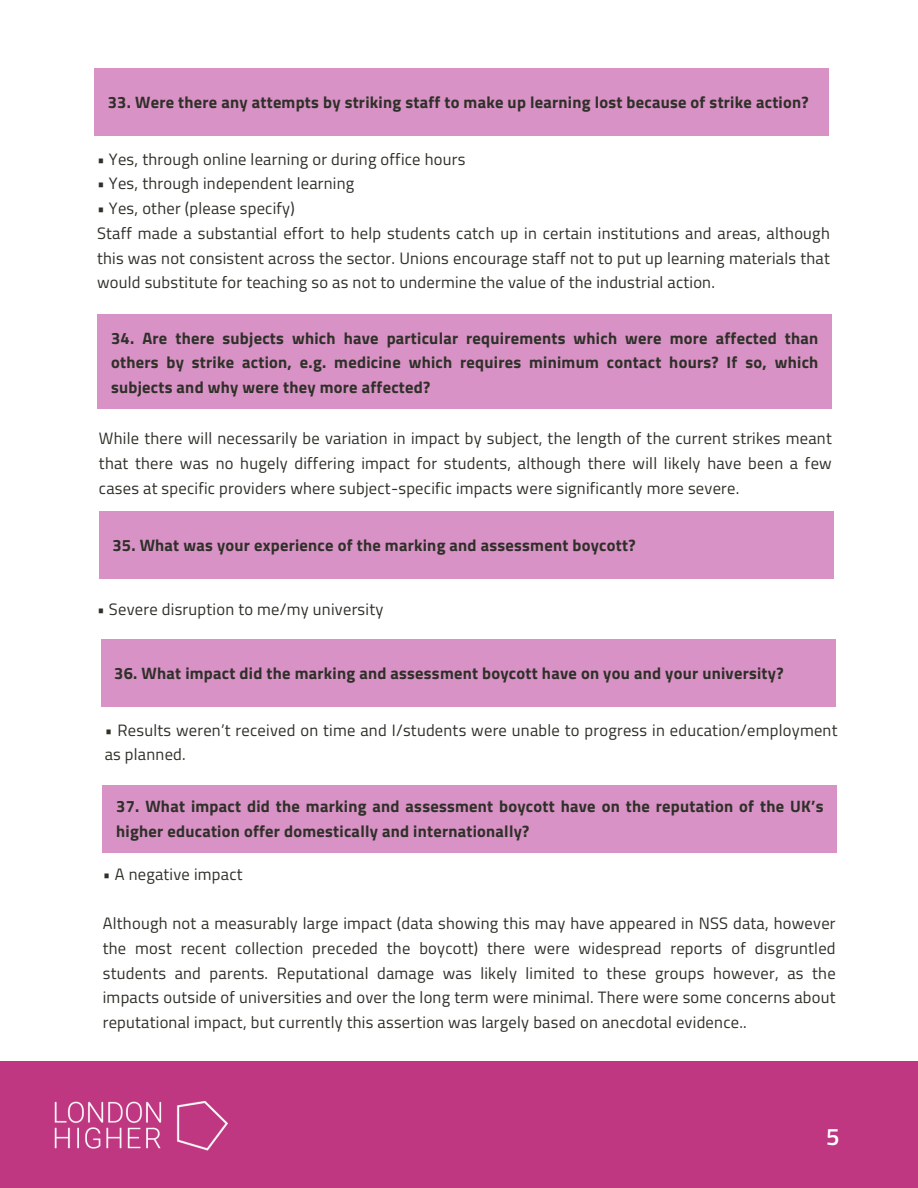
<style>
.page{position:relative;width:918px;height:1188px;background:#fff}
.page>*{position:absolute;margin:0;border:0;box-sizing:border-box;transform-origin:0 0}
.t1{font:600 24px "Titillium Web";color:#fff}
.t2{font:16.5px/24.8px "Titillium Web";letter-spacing:.015em;color:#2f3029;text-align:justify}
.t3{font:700 16.5px/24.8px "Titillium Web";letter-spacing:.015em;color:#2f3029;text-align:justify}
</style>
<div class="page">
<div style="left:0;top:1061px;width:918px;height:127px;background:#bf3681"></div>
<img style="left:54px;top:1101px;width:174px;height:50px">
<div style="left:94px;top:69px;width:735px;height:67px;background:#d892c5"></div>
<div style="left:98px;top:314px;width:734px;height:95px;background:#d892c5"></div>
<div style="left:99px;top:512px;width:734px;height:67px;background:#d892c5"></div>
<div style="left:101px;top:639px;width:734px;height:68px;background:#d892c5"></div>
<div style="left:103px;top:785px;width:734px;height:67px;background:#d892c5"></div>
<p class="t3" style="left:108px;top:89px;width:702px">33. Were there any attempts by striking staff to make up learning lost because of strike action?</p>
<p class="t2" style="left:97px;top:146px;width:370px">• Yes, through online learning or during office hours</p>
<p class="t2" style="left:97px;top:171px;width:259px">• Yes, through independent learning</p>
<p class="t2" style="left:97px;top:196px;width:199px">• Yes, other (please specify)</p>
<h1 class="t2" style="left:97px;top:220px;width:734px">Staff made a substantial effort to help students catch up in certain institutions and areas, although this was not consistent across the sector. Unions encourage staff not to put up learning materials that would substitute for teaching so as not to undermine the value of the industrial action.</h1>
<p class="t3" style="left:111px;top:325px;width:709px">34. Are there subjects which have particular requirements which were more affected than others by strike action, e.g. medicine which requires minimum contact hours? If so, which subjects and why were they more affected?</p>
<h1 class="t2" style="left:99px;top:426px;width:734px">While there will necessarily be variation in impact by subject, the length of the current strikes meant that there was no hugely differing impact for students, although there will likely have been a few cases at specific providers where subject-specific impacts were significantly more severe.</h1>
<p class="t3" style="left:112px;top:532px;width:525px">35. What was your experience of the marking and assessment boycott?</p>
<h1 class="t2" style="left:97px;top:596px;width:288px">• Severe disruption to me/my university</h1>
<p class="t3" style="left:114px;top:660px;width:671px">36. What impact did the marking and assessment boycott have on you and your university?</p>
<h1 class="t2" style="left:105px;top:717px;width:734px">• Results weren’t received on time and I/students were unable to progress in education/employment as planned.</h1>
<p class="t3" style="left:116px;top:793px;width:709px">37. What impact did the marking and assessment boycott have on the reputation of the UK’s higher education offer domestically and internationally?</p>
<p class="t2" style="left:103px;top:861px;width:141px">• A negative impact</p>
<p class="t2" style="left:103px;top:911px;width:734px">Although not a measurably large impact (data showing this may have appeared in NSS data, however the most recent collection preceded the boycott) there were widespread reports of disgruntled students and parents. Reputational damage was likely limited to these groups however, as the impacts outside of universities and over the long term were minimal. There were some concerns about reputational impact, but currently this assertion was largely based on anecdotal evidence..</p>
<p class="t1" style="left:826px;top:1118px;width:15px">5</p>
</div>
